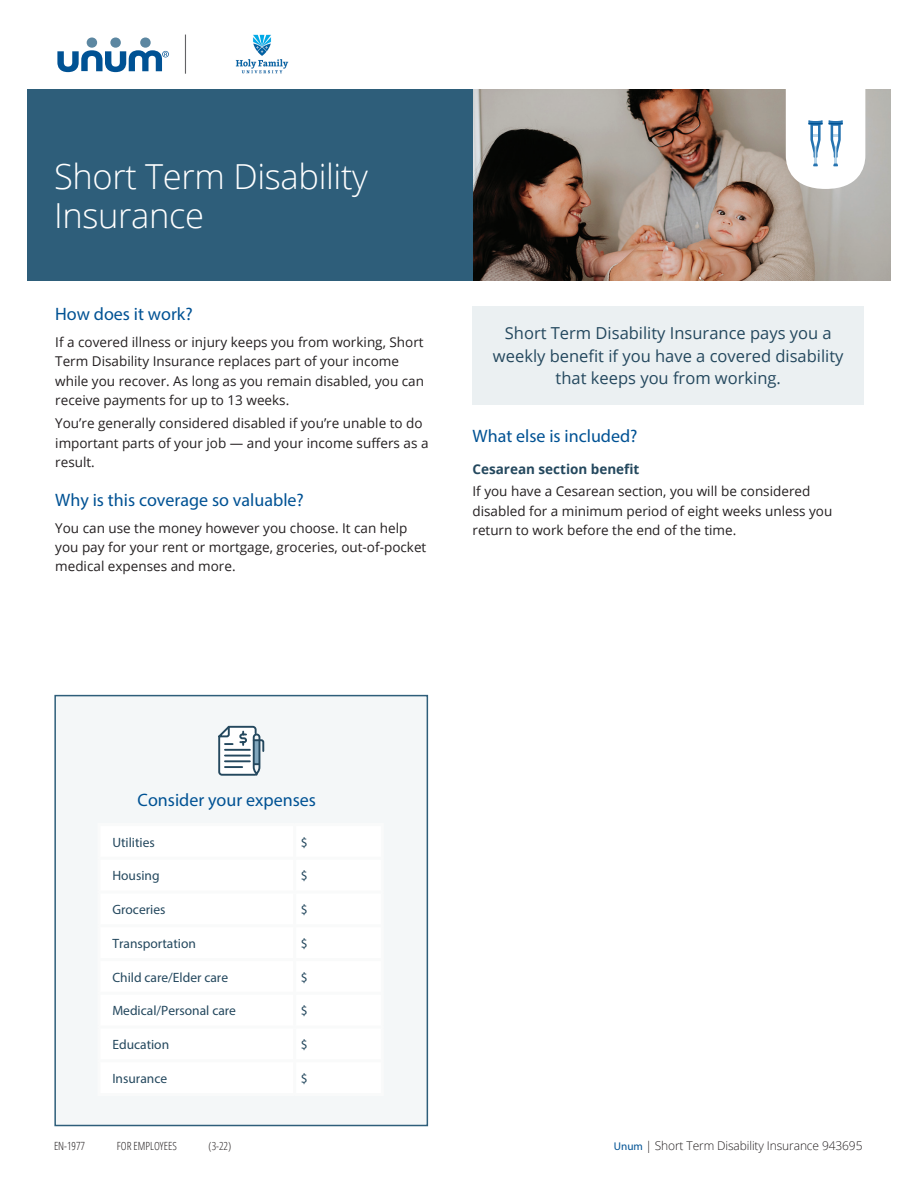
<style>
.page{position:relative;width:918px;height:1188px;background:#fff}
.page>*{position:absolute;margin:0;border:0;box-sizing:border-box;transform-origin:0 0}
.t1{font:300 34.5px/39px "Open Sans";letter-spacing:-.01em;color:#fff}
.t2{font:18px "Myriad Pro";color:#005294}
.t3{font:16.5px/22.5px "Open Sans";color:#24485e;text-align:center}
.t4{font:13.5px/19.5px "Open Sans";color:#231f20}
.t5{font:13.5px "Myriad Pro";color:#24485e}
.t6{font:700 13.5px "Open Sans";color:#24485e}
.t7{font:300 12px "Open Sans";letter-spacing:-.01em;color:#231f20}
.t8{font:300 11.25px "Open Sans Condensed";color:#231f20}
.s1{font-family:"Myriad Pro";font-weight:400;font-size:11.25px;color:#005294}
</style>
<div class="page">
<div style="left:27px;top:90px;width:457px;height:191px;background:#2e5e7a"></div>
<img style="left:473px;top:90px;width:418px;height:191px">
<svg style="left:786px;top:90px;width:79px;height:99px"></svg>
<img style="left:235px;top:34px;width:54px;height:40px">
<div style="left:87px;top:38px;width:10px;height:10px;background:#5c87a1;border-radius:50%"></div>
<div style="left:110px;top:38px;width:11px;height:10px;background:#5c87a1;border-radius:50%"></div>
<div style="left:140px;top:38px;width:11px;height:10px;background:#5c87a1;border-radius:50%"></div>
<svg style="left:57px;top:50px;width:112px;height:22px"></svg>
<hr style="left:185px;top:35px;width:1px;height:39px;background:#636366">
<div style="left:472px;top:307px;width:391px;height:98px;background:#ebf0f2"></div>
<div style="left:54px;top:695px;width:374px;height:431px;background:#f4f7f8;border:2px solid #2e5e7a"></div>
<svg style="left:218px;top:725px;width:47px;height:51px"></svg>
<div style="left:101px;top:827px;width:279px;height:266px;background:#fff"></div>
<hr style="left:97px;top:823px;width:198px;height:3px;background:#f9fafa">
<hr style="left:97px;top:826px;width:3px;height:31px;background:#f9fafa">
<hr style="left:295px;top:823px;width:89px;height:3px;background:#f9fafa">
<hr style="left:293px;top:826px;width:3px;height:31px;background:#f9fafa">
<hr style="left:381px;top:826px;width:3px;height:31px;background:#f9fafa">
<hr style="left:97px;top:857px;width:198px;height:3px;background:#f9fafa">
<hr style="left:97px;top:860px;width:3px;height:31px;background:#f9fafa">
<hr style="left:295px;top:857px;width:89px;height:3px;background:#f9fafa">
<hr style="left:293px;top:860px;width:3px;height:31px;background:#f9fafa">
<hr style="left:381px;top:860px;width:3px;height:31px;background:#f9fafa">
<hr style="left:97px;top:891px;width:198px;height:3px;background:#f9fafa">
<hr style="left:97px;top:894px;width:3px;height:30px;background:#f9fafa">
<hr style="left:295px;top:891px;width:89px;height:3px;background:#f9fafa">
<hr style="left:293px;top:894px;width:3px;height:30px;background:#f9fafa">
<hr style="left:381px;top:894px;width:3px;height:30px;background:#f9fafa">
<hr style="left:97px;top:924px;width:198px;height:3px;background:#f9fafa">
<hr style="left:97px;top:927px;width:3px;height:31px;background:#f9fafa">
<hr style="left:295px;top:924px;width:89px;height:3px;background:#f9fafa">
<hr style="left:293px;top:927px;width:3px;height:31px;background:#f9fafa">
<hr style="left:381px;top:927px;width:3px;height:31px;background:#f9fafa">
<hr style="left:97px;top:958px;width:198px;height:3px;background:#f9fafa">
<hr style="left:97px;top:961px;width:3px;height:31px;background:#f9fafa">
<hr style="left:295px;top:958px;width:89px;height:3px;background:#f9fafa">
<hr style="left:293px;top:961px;width:3px;height:31px;background:#f9fafa">
<hr style="left:381px;top:961px;width:3px;height:31px;background:#f9fafa">
<hr style="left:97px;top:992px;width:198px;height:3px;background:#f9fafa">
<hr style="left:97px;top:995px;width:3px;height:31px;background:#f9fafa">
<hr style="left:295px;top:992px;width:89px;height:3px;background:#f9fafa">
<hr style="left:293px;top:995px;width:3px;height:31px;background:#f9fafa">
<hr style="left:381px;top:995px;width:3px;height:31px;background:#f9fafa">
<hr style="left:97px;top:1026px;width:198px;height:3px;background:#f9fafa">
<hr style="left:97px;top:1029px;width:3px;height:30px;background:#f9fafa">
<hr style="left:295px;top:1026px;width:89px;height:3px;background:#f9fafa">
<hr style="left:293px;top:1029px;width:3px;height:30px;background:#f9fafa">
<hr style="left:381px;top:1029px;width:3px;height:30px;background:#f9fafa">
<hr style="left:97px;top:1059px;width:198px;height:3px;background:#f9fafa">
<hr style="left:97px;top:1062px;width:3px;height:31px;background:#f9fafa">
<hr style="left:295px;top:1059px;width:89px;height:3px;background:#f9fafa">
<hr style="left:293px;top:1062px;width:3px;height:31px;background:#f9fafa">
<hr style="left:381px;top:1062px;width:3px;height:31px;background:#f9fafa">
<hr style="left:97px;top:1093px;width:198px;height:3px;background:#f9fafa">
<hr style="left:295px;top:1093px;width:89px;height:3px;background:#f9fafa">
<h1 class="t1" style="left:54px;top:156px;width:316px">Short Term Disability<br>Insurance</h1>
<h2 class="t2" style="left:55px;top:303px;width:139px">How does it work?</h2>
<p class="t4" style="left:55px;top:332px;width:370px">If a covered illness or injury keeps you from working, Short Term Disability Insurance replaces part of your income while you recover. As long as you remain disabled, you can receive payments for up to 13 weeks.</p>
<p class="t4" style="left:55px;top:413px;width:375px">You’re generally considered disabled if you’re unable to do important parts of your job — and your income suffers as a result.</p>
<h2 class="t2" style="left:55px;top:489px;width:250px">Why is this coverage so valuable?</h2>
<p class="t4" style="left:55px;top:518px;width:373px">You can use the money however you choose. It can help you pay for your rent or mortgage, groceries, out-of-pocket medical expenses and more.</p>
<p class="t3" style="left:493px;top:321px;width:352px">Short Term Disability Insurance pays you a weekly benefit if you have a covered disability that keeps you from working.</p>
<h2 class="t2" style="left:472px;top:425px;width:167px">What else is included?</h2>
<p class="t6" style="left:472px;top:460px;width:168px">Cesarean section benefit</p>
<p class="t4" style="left:472px;top:481px;width:361px">If you have a Cesarean section, you will be considered disabled for a minimum period of eight weeks unless you return to work before the end of the time.</p>
<h2 class="t2" style="left:138px;top:789px;width:180px">Consider your expenses</h2>
<p class="t5" style="left:112px;top:834px;width:44px">Utilities</p>
<p class="t5" style="left:301px;top:834px;width:8px">$</p>
<p class="t5" style="left:112px;top:867px;width:49px">Housing</p>
<p class="t5" style="left:301px;top:867px;width:8px">$</p>
<p class="t5" style="left:112px;top:901px;width:55px">Groceries</p>
<p class="t5" style="left:301px;top:901px;width:8px">$</p>
<p class="t5" style="left:112px;top:935px;width:85px">Transportation</p>
<p class="t5" style="left:301px;top:935px;width:8px">$</p>
<p class="t5" style="left:112px;top:969px;width:117px">Child care/Elder care</p>
<p class="t5" style="left:301px;top:969px;width:8px">$</p>
<p class="t5" style="left:112px;top:1002px;width:125px">Medical/Personal care</p>
<p class="t5" style="left:301px;top:1002px;width:8px">$</p>
<p class="t5" style="left:112px;top:1036px;width:58px">Education</p>
<p class="t5" style="left:301px;top:1036px;width:8px">$</p>
<p class="t5" style="left:112px;top:1070px;width:56px">Insurance</p>
<p class="t5" style="left:301px;top:1070px;width:8px">$</p>
<p class="t8" style="left:54px;top:1138px;width:33px">EN-1977</p>
<p class="t8" style="left:117px;top:1138px;width:61px">FOR EMPLOYEES</p>
<p class="t8" style="left:209px;top:1138px;width:24px">(3-22)</p>
<p class="t7" style="left:614px;top:1137px;width:250px"><span class="s1">Unum</span> | Short Term Disability Insurance 943695</p>
</div>
